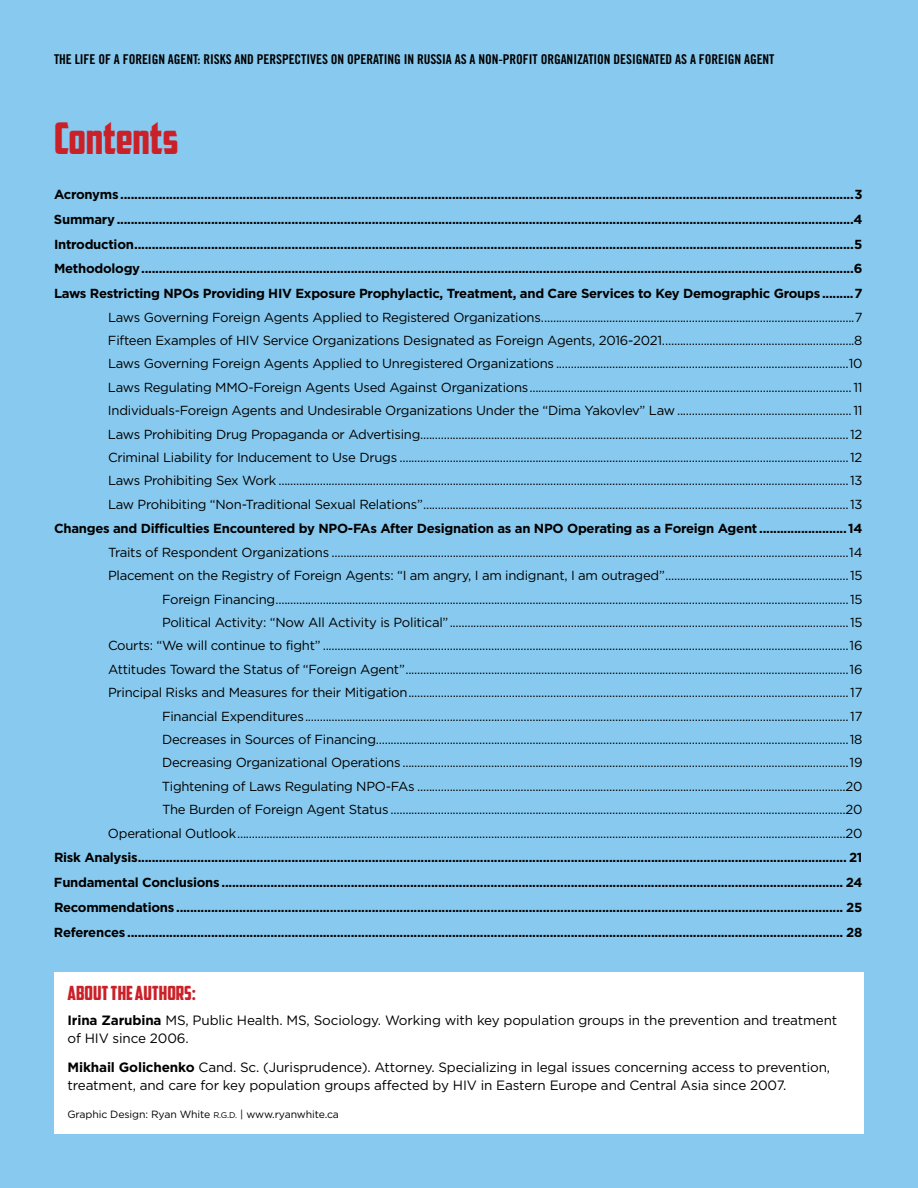
<style>
.page{position:relative;width:918px;height:1188px;background:#88caef}
.page>*{position:absolute;margin:0;border:0;box-sizing:border-box;transform-origin:0 0}
.Headers{font:43.5px "American Captain";letter-spacing:-.01em;color:#ca2129}
.Headers-2{font:19.5px "American Captain";color:#ca2129}
.Body_Copy{font:13.5px/18px "Gotham";letter-spacing:-.01em;color:#000}
.t1{font:13.5px "Trade Gothic Bold Cond Twenty";letter-spacing:-.005em;color:#000}
.Body_Copy-2{font:13.2px "Gotham";letter-spacing:-.02em;color:#000}
.Body_Copy-3{font:700 13.2px "Gotham";letter-spacing:-.02em;color:#000}
.Body_Copy-4{font:10.5px "Gotham";letter-spacing:-.01em;color:#000}
.s1{font-weight:700}
.s2{font-size:8.25px}
</style>
<div class="page">
<div style="left:54px;top:972px;width:810px;height:162px;background:#fff"></div>
<p class="t1" style="left:54px;top:51px;width:722px">THE LIFE OF A FOREIGN AGENT: RISKS AND PERSPECTIVES ON OPERATING IN RUSSIA AS A NON-PROFIT ORGANIZATION DESIGNATED AS A FOREIGN AGENT</p>
<p class="Headers" style="left:54px;top:106px;width:126px">Contents</p>
<p class="Body_Copy-3" style="left:54px;top:186px;width:810px">Acronyms ..................................................................................................................................................................................................................3</p>
<p class="Body_Copy-3" style="left:54px;top:210px;width:810px">Summary...................................................................................................................................................................................................................4</p>
<p class="Body_Copy-3" style="left:54px;top:235px;width:810px">Introduction..............................................................................................................................................................................................................5</p>
<p class="Body_Copy-3" style="left:54px;top:260px;width:810px">Methodology............................................................................................................................................................................................................6</p>
<p class="Body_Copy-3" style="left:54px;top:285px;width:810px">Laws Restricting NPOs Providing HIV Exposure Prophylactic, Treatment, and Care Services to Key Demographic Groups .........7</p>
<p class="Body_Copy-2" style="left:108px;top:308px;width:756px">Laws Governing Foreign Agents Applied to Registered Organizations..........................................................................................................7</p>
<p class="Body_Copy-2" style="left:108px;top:332px;width:756px">Fifteen Examples of HIV Service Organizations Designated as Foreign Agents, 2016-2021.................................................................8</p>
<p class="Body_Copy-2" style="left:108px;top:355px;width:756px">Laws Governing Foreign Agents Applied to Unregistered Organizations ...................................................................................................10</p>
<p class="Body_Copy-2" style="left:108px;top:379px;width:756px">Laws Regulating MMO-Foreign Agents Used Against Organizations............................................................................................................. 11</p>
<p class="Body_Copy-2" style="left:108px;top:402px;width:756px">Individuals-Foreign Agents and Undesirable Organizations Under the “Dima Yakovlev” Law ........................................................... 11</p>
<p class="Body_Copy-2" style="left:108px;top:425px;width:756px">Laws Prohibiting Drug Propaganda or Advertising.................................................................................................................................................12</p>
<p class="Body_Copy-2" style="left:108px;top:449px;width:756px">Criminal Liability for Inducement to Use Drugs ........................................................................................................................................................12</p>
<p class="Body_Copy-2" style="left:108px;top:472px;width:756px">Laws Prohibiting Sex Work .................................................................................................................................................................................................13</p>
<p class="Body_Copy-2" style="left:108px;top:496px;width:756px">Law Prohibiting “Non-Traditional Sexual Relations”................................................................................................................................................13</p>
<p class="Body_Copy-3" style="left:54px;top:520px;width:810px">Changes and Difficulties Encountered by NPO-FAs After Designation as an NPO Operating as a Foreign Agent ......................... 14</p>
<p class="Body_Copy-2" style="left:108px;top:544px;width:756px">Traits of Respondent Organizations ...............................................................................................................................................................................14</p>
<p class="Body_Copy-2" style="left:108px;top:567px;width:756px">Placement on the Registry of Foreign Agents: “I am angry, I am indignant, I am outraged”..............................................................15</p>
<p class="Body_Copy-2" style="left:162px;top:591px;width:702px">Foreign Financing..................................................................................................................................................................................................15</p>
<p class="Body_Copy-2" style="left:162px;top:614px;width:702px">Political Activity: “Now All Activity is Political”.......................................................................................................................................15</p>
<p class="Body_Copy-2" style="left:108px;top:637px;width:756px">Courts: “We will continue to fight” ..................................................................................................................................................................................16</p>
<p class="Body_Copy-2" style="left:108px;top:661px;width:756px">Attitudes Toward the Status of “Foreign Agent”......................................................................................................................................................16</p>
<p class="Body_Copy-2" style="left:108px;top:684px;width:756px">Principal Risks and Measures for their Mitigation.....................................................................................................................................................17</p>
<p class="Body_Copy-2" style="left:162px;top:708px;width:702px">Financial Expenditures........................................................................................................................................................................................17</p>
<p class="Body_Copy-2" style="left:162px;top:731px;width:702px">Decreases in Sources of Financing................................................................................................................................................................18</p>
<p class="Body_Copy-2" style="left:162px;top:754px;width:702px">Decreasing Organizational Operations .......................................................................................................................................................19</p>
<p class="Body_Copy-2" style="left:162px;top:778px;width:702px">Tightening of Laws Regulating NPO-FAs .................................................................................................................................................20</p>
<p class="Body_Copy-2" style="left:162px;top:801px;width:702px">The Burden of Foreign Agent Status ..........................................................................................................................................................20</p>
<p class="Body_Copy-2" style="left:108px;top:825px;width:756px">Operational Outlook..............................................................................................................................................................................................................20</p>
<p class="Body_Copy-3" style="left:54px;top:849px;width:810px">Risk Analysis........................................................................................................................................................................................................... 21</p>
<p class="Body_Copy-3" style="left:54px;top:874px;width:810px">Fundamental Conclusions .................................................................................................................................................................................. 24</p>
<p class="Body_Copy-3" style="left:54px;top:899px;width:810px">Recommendations ............................................................................................................................................................................................... 25</p>
<p class="Body_Copy-3" style="left:54px;top:923px;width:810px">References ............................................................................................................................................................................................................. 28</p>
<p class="Headers-2" style="left:68px;top:978px;width:130px">ABOUT THE AUTHORS:</p>
<p class="Body_Copy" style="left:68px;top:1011px;width:771px"><span class="s1">Irina Zarubina</span> MS, Public Health. MS, Sociology. Working with key population groups in the prevention and treatment of HIV since 2006.</p>
<p class="Body_Copy" style="left:68px;top:1058px;width:764px"><span class="s1">Mikhail Golichenko</span> Cand. Sc. (Jurisprudence). Attorney. Specializing in legal issues concerning access to prevention, treatment, and care for key population groups affected by HIV in Eastern Europe and Central Asia since 2007.</p>
<p class="Body_Copy-4" style="left:68px;top:1108px;width:273px">Graphic Design: Ryan White <span class="s2">R.G.D.</span> | www.ryanwhite.ca</p>
</div>
